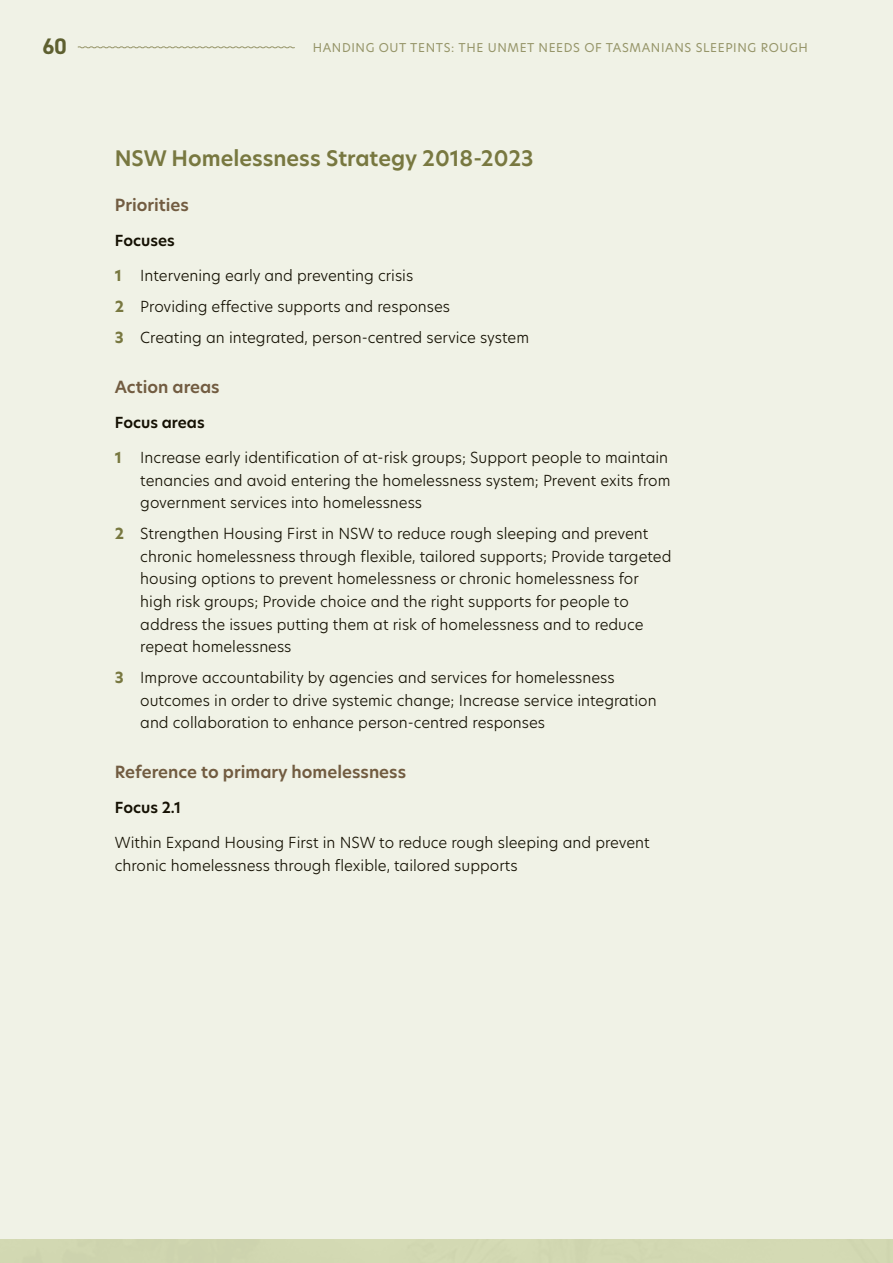
<style>
.page{position:relative;width:893px;height:1263px;background:#f0f2e6}
.page>*{position:absolute;margin:0;border:0;box-sizing:border-box;transform-origin:0 0}
.t1{font:700 22.5px "DIN2014";color:#5e6030}
.t2{font:600 21px "New Hero";color:#787840}
.t3{font:600 16.5px "New Hero";color:#725c41}
.t4{font:300 15px/22.5px "New Hero";color:#151103}
.t5{font:600 15px "New Hero";color:#151103}
.t6{font:12px "New Hero";letter-spacing:.05em;color:#969569}
.s1{font-weight:700;color:#787840}
</style>
<div class="page">
<svg style="left:77px;top:46px;width:218px;height:3px"></svg>
<h1 class="t1" style="left:43px;top:31px;width:26px">60</h1>
<p class="t6" style="left:313px;top:40px;width:497px">HANDING OUT TENTS: THE UNMET NEEDS OF TASMANIANS SLEEPING ROUGH</p>
<h2 class="t2" style="left:115px;top:144px;width:420px">NSW Homelessness Strategy 2018-2023</h2>
<p class="t3" style="left:115px;top:194px;width:76px">Priorities</p>
<p class="t5" style="left:115px;top:230px;width:61px">Focuses</p>
<p class="t4" style="left:115px;top:260px;width:416px;line-height:31px"><span class="s1">1</span> Intervening early and preventing crisis<br><span class="s1">2</span> Providing effective supports and responses<br><span class="s1">3</span> Creating an integrated, person-centred service system</p>
<p class="t3" style="left:115px;top:376px;width:106px">Action areas</p>
<p class="t5" style="left:115px;top:412px;width:91px">Focus areas</p>
<p class="t4" style="left:140px;top:446px;width:532px;text-indent:-26px"><span class="s1">1</span> Increase early identification of at-risk groups; Support people to maintain tenancies and avoid entering the homelessness system; Prevent exits from government services into homelessness</p>
<p class="t4" style="left:140px;top:522px;width:533px;text-indent:-26px"><span class="s1">2</span> Strengthen Housing First in NSW to reduce rough sleeping and prevent chronic homelessness through flexible, tailored supports; Provide targeted housing options to prevent homelessness or chronic homelessness for high risk groups; Provide choice and the right supports for people to address the issues putting them at risk of homelessness and to reduce repeat homelessness</p>
<p class="t4" style="left:140px;top:666px;width:518px;text-indent:-26px"><span class="s1">3</span> Improve accountability by agencies and services for homelessness outcomes in order to drive systemic change; Increase service integration and collaboration to enhance person-centred responses</p>
<p class="t3" style="left:115px;top:760px;width:293px">Reference to primary homelessness</p>
<p class="t5" style="left:115px;top:797px;width:68px">Focus 2.1</p>
<p class="t4" style="left:115px;top:831px;width:536px">Within Expand Housing First in NSW to reduce rough sleeping and prevent chronic homelessness through flexible, tailored supports</p>
</div>
